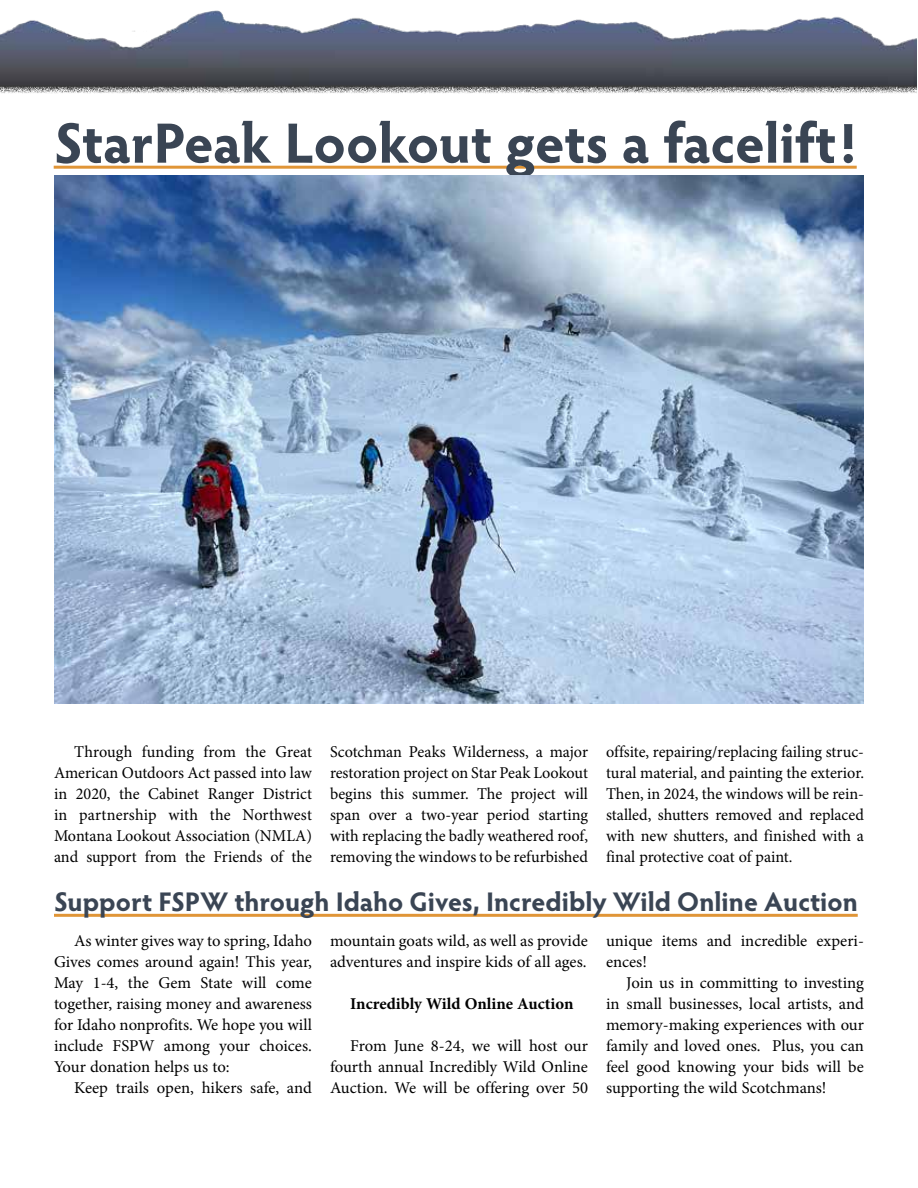
<style>
.page{position:relative;width:918px;height:1188px;background:#fff}
.page>*{position:absolute;margin:0;border:0;box-sizing:border-box;transform-origin:0 0}
.t1{font:700 57px "Hypatia Sans Pro";letter-spacing:-.03em;color:#3a4554}
.t2{font:700 27px "Hypatia Sans Pro";color:#3a4554}
.t3{font:16.5px/21px "Minion Pro";letter-spacing:-.005em;color:#000;text-align:justify}
.t4{font:700 16.5px "Minion Pro";color:#000}
</style>
<div class="page">
<img style="left:0;top:10px;width:917px;height:84px">
<hr style="left:54px;top:166px;width:803px;height:3px;background:#e09537">
<hr style="left:54px;top:914px;width:804px;height:3px;background:#e09537">
<img style="left:54px;top:175px;width:810px;height:528px">
<h1 class="t1" style="left:54px;top:103px;width:805px">StarPeak Lookout gets a facelift!</h1>
<p class="t3" style="left:54px;top:742px;width:260px;text-indent:20px">Through funding from the Great American Outdoors Act passed into law in 2020, the Cabinet Ranger District in partnership with the Northwest Montana Lookout Association (NMLA) and support from the Friends of the</p>
<p class="t3" style="left:330px;top:742px;width:260px">Scotchman Peaks Wilderness, a major restoration project on Star Peak Lookout begins this summer. The project will span over a two-year period starting with replacing the badly weathered roof, removing the windows to be refurbished</p>
<p class="t3" style="left:606px;top:742px;width:260px">offsite, repairing/replacing failing struc&shy;tural material, and painting the exterior.<br>Then, in 2024, the windows will be rein&shy;stalled, shutters removed and replaced with new shutters, and finished with a final protective coat of paint.</p>
<h2 class="t2" style="left:54px;top:882px;width:805px">Support FSPW through Idaho Gives, Incredibly Wild Online Auction</h2>
<p class="t3" style="left:54px;top:931px;width:259px;text-indent:20px">As winter gives way to spring, Idaho Gives comes around again! This year, May 1-4, the Gem State will come together, raising money and awareness for Idaho nonprofits. We hope you will include FSPW among your choices.<br>Your donation helps us to:</p>
<p class="t3" style="left:74px;top:1078px;width:239px">Keep trails open, hikers safe, and</p>
<p class="t3" style="left:330px;top:931px;width:259px">mountain goats wild, as well as provide adventures and inspire kids of all ages.</p>
<p class="t4" style="left:350px;top:992px;width:225px">Incredibly Wild Online Auction</p>
<p class="t3" style="left:330px;top:1036px;width:260px;text-indent:20px">From June 8-24, we will host our fourth annual Incredibly Wild Online Auction. We will be offering over 50</p>
<p class="t3" style="left:606px;top:931px;width:260px">unique items and incredible experi&shy;ences!</p>
<p class="t3" style="left:606px;top:973px;width:260px;text-indent:20px">Join us in committing to investing in small businesses, local artists, and memory-making experiences with our family and loved ones. Plus, you can feel good knowing your bids will be supporting the wild Scotchmans!</p>
</div>
